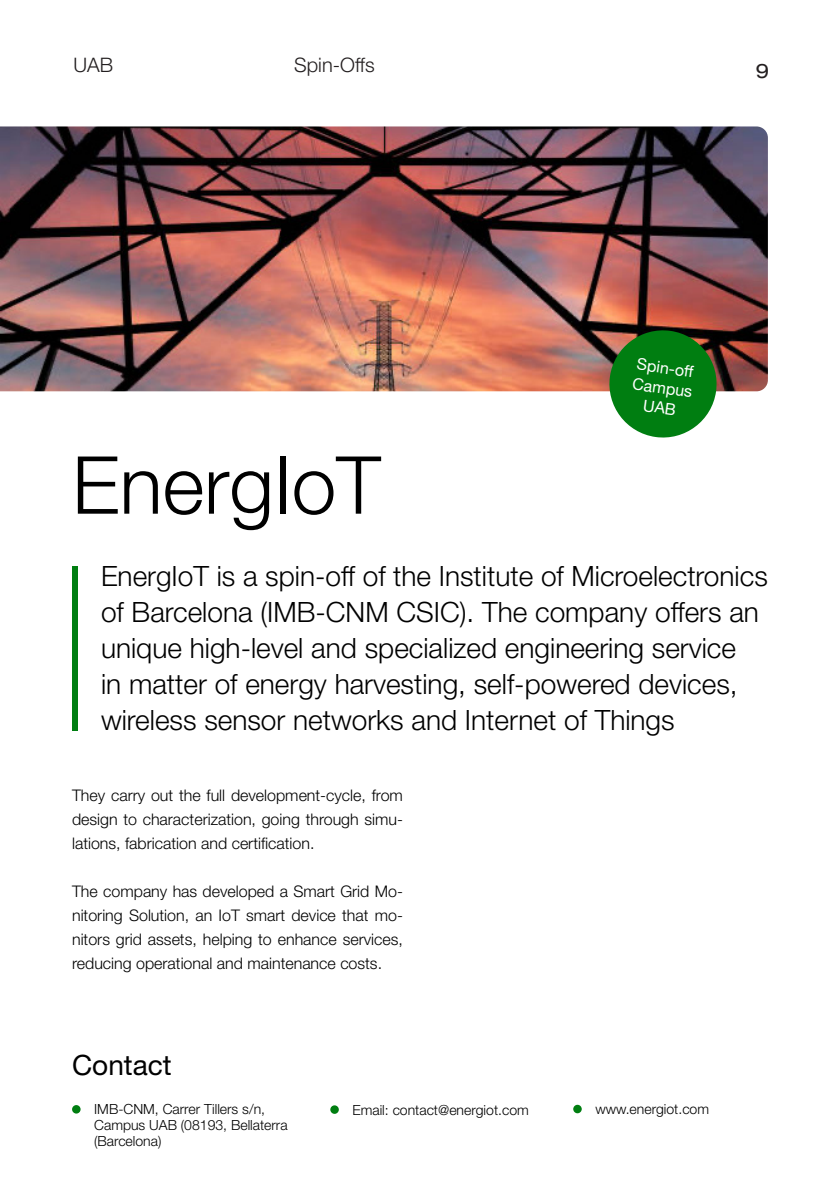
<style>
.page{position:relative;width:840px;height:1191px;background:#fff}
.page>*{position:absolute;margin:0;border:0;box-sizing:border-box;transform-origin:0 0}
.t1{font:300 80px "Helvetica Neue LT Std";color:#000}
.t2{font:300 28px/36px "Helvetica Neue LT Std";color:#000}
.t3{font:28px "Helvetica Neue LT Std";color:#000}
.t4{font:300 20px "Helvetica Neue LT Std";color:#231f20}
.t5{font:expanded 20px "Helvetica Neue LT Std";color:#231f20}
.t6{font:300 16px/24px "Helvetica Neue LT Std";color:#000;text-align:justify}
.t7{font:16px "Helvetica Neue";color:#fff}
.t8{font:300 14px/16px "Helvetica Neue LT Std";color:#000}
</style>
<div class="page">
<div style="left:72px;top:1105px;width:9px;height:8px;background:#007e11;border-radius:50%"></div>
<div style="left:330px;top:1105px;width:8px;height:8px;background:#007e11;border-radius:50%"></div>
<div style="left:573px;top:1104px;width:8px;height:9px;background:#007e11;border-radius:50%"></div>
<div style="left:72px;top:566px;width:5px;height:164px;background:#007e11"></div>
<img style="left:0;top:126px;width:767px;height:265px">
<svg style="left:605px;top:327px;width:114px;height:111px;background:#2f8233"></svg>
<p class="t4" style="left:73px;top:53px;width:41px">UAB</p>
<p class="t4" style="left:294px;top:53px;width:82px">Spin-Offs</p>
<p class="t5" style="left:755px;top:58px;width:15px">9</p>
<p class="t7" style="left:638px;top:352px;width:65px;rotate:8deg">Spin-off</p>
<p class="t7" style="left:634px;top:372px;width:62px;rotate:8deg">Campus</p>
<p class="t1" style="left:72px;top:436px;width:310px">EnergIoT</p>
<p class="t2" style="left:101px;top:557px;width:668px">EnergIoT is a spin-off of the Institute of Microelectronics of Barcelona (IMB-CNM CSIC). The company offers an unique high-level and specialized engineering service<br>in matter of energy harvesting, self-powered devices, wireless sensor networks and Internet of Things</p>
<p class="t6" style="left:72px;top:783px;width:332px">They carry out the full development-cycle, from design to characterization, going through simu&shy;lations, fabrication and certification.</p>
<p class="t6" style="left:72px;top:879px;width:332px">The company has developed a Smart Grid Mo&shy;nitoring Solution, an IoT smart device that mo&shy;nitors grid assets, helping to enhance services, reducing operational and maintenance costs.</p>
<p class="t3" style="left:72px;top:1048px;width:101px">Contact</p>
<p class="t8" style="left:94px;top:1101px;width:195px">IMB-CNM, Carrer Tillers s/n,<br>Campus UAB (08193, Bellaterra (Barcelona)</p>
<p class="t8" style="left:352px;top:1101px;width:178px">Email: contact@energiot.com</p>
<p class="t8" style="left:595px;top:1100px;width:115px">www.energiot.com</p>
</div>
